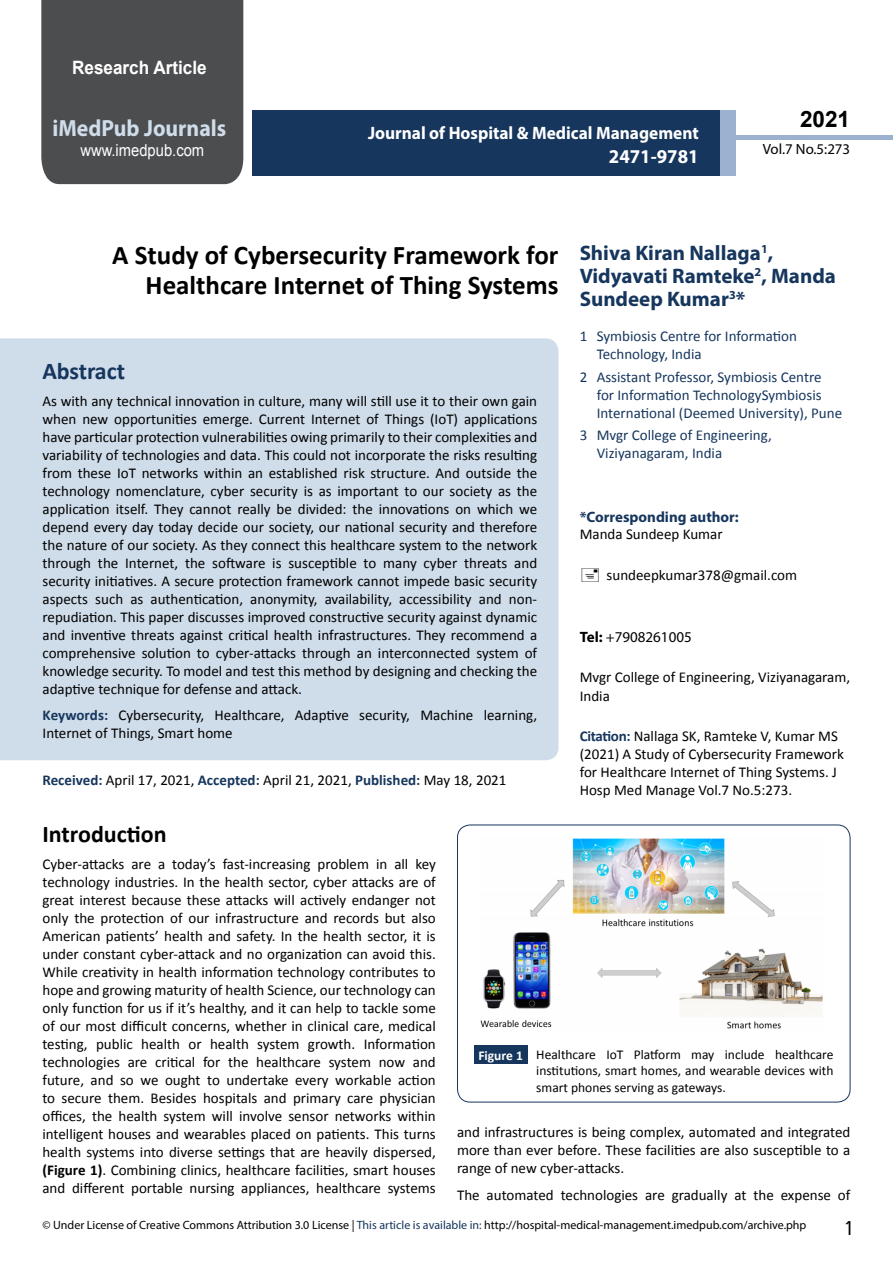
<style>
.page{position:relative;width:893px;height:1263px;background:#fff}
.page>*{position:absolute;margin:0;border:0;box-sizing:border-box;transform-origin:0 0}
.t1{font:700 27px/29.7px "Calibri";color:#000;text-align:right}
.t2{font:25.5px "Tunga";color:#000}
.t3{font:700 24px "Calibri";color:#000}
.t4{font:700 24px "Calibri";letter-spacing:-.005em;color:#16365d}
.t5{font:700 23.4px "Myriad Pro";color:#cfdce9;scale:.93 1}
.t6{font:700 22.5px "Arial";color:#000}
.t7{font:700 21px/23.1px "Myriad Pro";color:#16365d}
.t8{font:700 19.65px "Myriad Pro";color:#fff;scale:.96 1}
.t9{font:700 18.45px "Arial";color:#fff;scale:.93 1}
.t10{font:700 18px "Myriad Pro";color:#fff;scale:.96 1}
.t11{font:16.5px "Arial";color:#fff;scale:.89 1}
.t12{font:15px/18px "Calibri";color:#000}
.t13{font:15px/18px "Calibri";color:#16365d}
.t14{font:700 15px "Myriad Pro";color:#16365d}
.t15{font:15px "Myriad Pro";color:#000}
.t16{font:14.85px "Myriad Pro";color:#000}
.t17{font:13.5px/16.5px "Calibri";color:#000;text-align:justify}
.t18{font:12px "Myriad Pro";color:#000}
.s1{font-weight:700;color:#16365d}
.s2{font-weight:700}
.s3{font-weight:700;color:#fff}
.s4{color:#16365d}
</style>
<div class="page">
<div style="left:252px;top:110px;width:469px;height:66px;background:#16365d"></div>
<div style="left:720px;top:110px;width:16px;height:66px;background:#9bb1cf"></div>
<div style="left:41px;top:0;width:202px;height:184px;background:#4c4d4f"></div>
<div style="left:736px;top:135px;width:157px;height:5px;background:#9bb1cf"></div>
<div style="left:0;top:338px;width:558px;height:422px;background:#cfdce9"></div>
<div style="left:457px;top:824px;width:393px;height:278px;border:1px solid #16365d;border-radius:13px"></div>
<img style="left:480px;top:838px;width:343px;height:191px">
<div style="left:474px;top:1045px;width:53px;height:19px;background:#16365d"></div>
<p class="t9" style="left:72px;top:55px;width:146px">Research Article</p>
<h3 class="t5" style="left:52px;top:113px;width:188px">iMedPub Journals</h3>
<p class="t11" style="left:80px;top:139px;width:141px">www.imedpub.com</p>
<p class="t10" style="left:368px;top:121px;width:346px">Journal of Hospital &amp; Medical Management</p>
<h3 class="t8" style="left:609px;top:144px;width:95px">2471-9781</h3>
<h3 class="t6" style="left:800px;top:104px;width:52px">2021</h3>
<p class="t16" style="left:763px;top:140px;width:89px">Vol.7 No.5:273</p>
<h3 class="t7" style="left:580px;top:240px;width:258px">Shiva Kiran Nallaga<sup>1</sup>,<br>Vidyavati Ramteke<sup>2</sup>, Manda<br>Sundeep Kumar<sup>3</sup>*</h3>
<p class="t13" style="left:597px;top:327px;width:202px;text-indent:-17px">1 Symbiosis Centre for Information<br>Technology, India</p>
<p class="t13" style="left:597px;top:368px;width:247px;text-indent:-17px">2 Assistant Professor, Symbiosis Centre for Information TechnologySymbiosis<br>International (Deemed University), Pune</p>
<p class="t13" style="left:597px;top:426px;width:177px;text-indent:-17px">3 Mvgr College of Engineering,<br>Viziyanagaram, India</p>
<h1 class="t1" style="left:112px;top:240px;width:448px">A Study of Cybersecurity Framework for<br>Healthcare Internet of Thing Systems</h1>
<h3 class="t4" style="left:43px;top:356px;width:84px">Abstract</h3>
<p class="t12" style="left:43px;top:392px;width:496px;text-align:justify">As with any technical innovation in culture, many will still use it to their own gain when new opportunities emerge. Current Internet of Things (IoT) applications have particular protection vulnerabilities owing primarily to their complexities and variability of technologies and data. This could not incorporate the risks resulting from these IoT networks within an established risk structure. And outside the technology nomenclature, cyber security is as important to our society as the application itself. They cannot really be divided: the innovations on which we depend every day today decide our society, our national security and therefore the nature of our society. As they connect this healthcare system to the network through the Internet, the software is susceptible to many cyber threats and security initiatives. A secure protection framework cannot impede basic security aspects such as authentication, anonymity, availability, accessibility and non&shy;repudiation. This paper discusses improved constructive security against dynamic and inventive threats against critical health infrastructures. They recommend a comprehensive solution to cyber-attacks through an interconnected system of knowledge security. To model and test this method by designing and checking the adaptive technique for defense and attack.</p>
<p class="t12" style="left:43px;top:706px;width:496px"><span class="s1">Keywords:</span> Cybersecurity, Healthcare, Adaptive security, Machine learning,<br>Internet of Things, Smart home</p>
<p class="t12" style="left:43px;top:771px;width:465px"><span class="s1">Received:</span> April 17, 2021, <span class="s1">Accepted:</span> April 21, 2021, <span class="s1">Published:</span> May 18, 2021</p>
<h3 class="t3" style="left:43px;top:819px;width:126px">Introduction</h3>
<p class="t12" style="left:42px;top:855px;width:395px;text-align:justify">Cyber-attacks are a today’s fast-increasing problem in all key technology industries. In the health sector, cyber attacks are of great interest because these attacks will actively endanger not only the protection of our infrastructure and records but also American patients’ health and safety. In the health sector, it is under constant cyber-attack and no organization can avoid this.<br>While creativity in health information technology contributes to hope and growing maturity of health Science, our technology can only function for us if it’s healthy, and it can help to tackle some of our most difficult concerns, whether in clinical care, medical testing, public health or health system growth. Information technologies are critical for the healthcare system now and future, and so we ought to undertake every workable action to secure them. Besides hospitals and primary care physician offices, the health system will involve sensor networks within intelligent houses and wearables placed on patients. This turns health systems into diverse settings that are heavily dispersed, <span class="s2">(Figure 1)</span>. Combining clinics, healthcare facilities, smart houses and different portable nursing appliances, healthcare systems</p>
<p class="t14" style="left:580px;top:507px;width:161px">*Corresponding author:</p>
<p class="t12" style="left:580px;top:525px;width:144px">Manda Sundeep Kumar</p>
<p class="t12" style="left:607px;top:566px;width:192px">sundeepkumar378@gmail.com</p>
<p class="t15" style="left:580px;top:627px;width:114px"><span class="s2">Tel:</span> +7908261005</p>
<p class="t12" style="left:580px;top:667px;width:272px;line-height:19.2px">Mvgr College of Engineering, Viziyanagaram,<br>India</p>
<p class="t12" style="left:580px;top:727px;width:266px"><span class="s1">Citation:</span> Nallaga SK, Ramteke V, Kumar MS (2021) A Study of Cybersecurity Framework for Healthcare Internet of Thing Systems. J Hosp Med Manage Vol.7 No.5:273.</p>
<p class="t17" style="left:536px;top:1046px;width:299px;text-indent:-58px"><span class="s3">Figure 1</span> Healthcare IoT Platform may include healthcare institutions, smart homes, and wearable devices with smart phones serving as gateways.</p>
<p class="t12" style="left:457px;top:1123px;width:395px;text-align:justify">and infrastructures is being complex, automated and integrated more than ever before. These facilities are also susceptible to a range of new cyber-attacks.</p>
<p class="t12" style="left:457px;top:1186px;width:395px">The automated technologies are gradually at the expense of</p>
<p class="t18" style="left:43px;top:1218px;width:765px">© Under License of Creative Commons Attribution 3.0 License | <span class="s4">This article is available in:</span> http://hospital-medical-management.imedpub.com/archive.php</p>
<h2 class="t2" style="left:845px;top:1211px;width:9px">1</h2>
</div>
